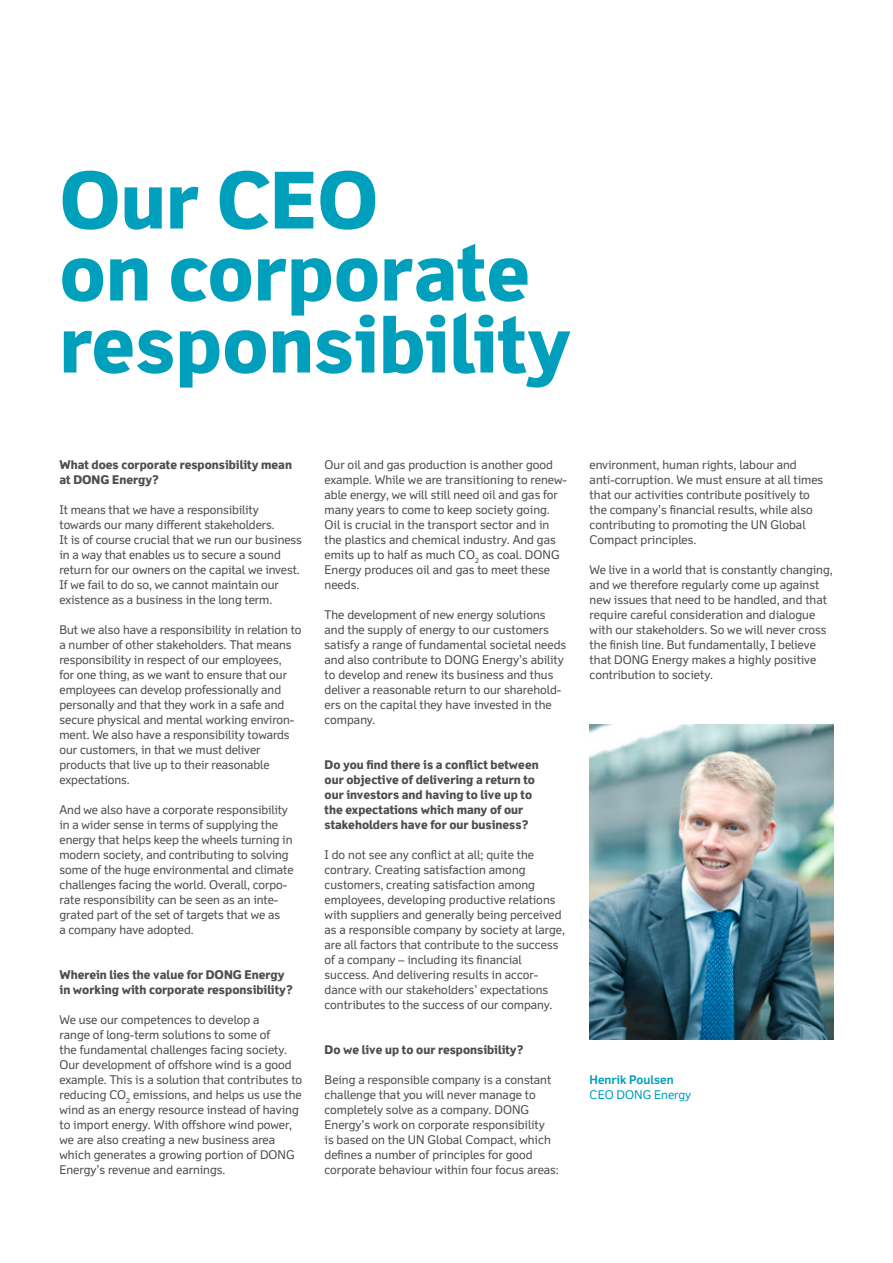
<style>
.page{position:relative;width:893px;height:1263px;background:#fff}
.page>*{position:absolute;margin:0;border:0;box-sizing:border-box;transform-origin:0 0}
.t1{font:800 78px/72px "Felbridge DONG Energy";color:#009fbb}
.t2{font:12px/15px "Felbridge DONG Energy";color:#4e4e4d}
.t3{font:800 12px/15px "Felbridge DONG Energy";color:#4e4e4d}
.t4{font:700 12px "Felbridge DONG Energy";color:#009fbb}
.t5{font:12px "Felbridge DONG Energy";color:#009fbb}
</style>
<div class="page">
<img style="left:590px;top:724px;width:243px;height:315px">
<h1 class="t1" style="left:60px;top:163px;width:514px">Our CEO<br>on corporate responsibility</h1>
<p class="t3" style="left:60px;top:457px;width:234px">What does corporate responsibility mean at DONG Energy?</p>
<p class="t2" style="left:60px;top:502px;width:244px">It means that we have a responsibility towards our many different stakeholders.<br>It is of course crucial that we run our business in a way that enables us to secure a sound return for our owners on the capital we invest.<br>If we fail to do so, we cannot maintain our existence as a business in the long term.</p>
<p class="t2" style="left:60px;top:622px;width:244px">But we also have a responsibility in relation to a number of other stakeholders. That means responsibility in respect of our employees,<br>for one thing, as we want to ensure that our employees can develop professionally and personally and that they work in a safe and secure physical and mental working environ&shy;ment. We also have a responsibility towards our customers, in that we must deliver products that live up to their reasonable expectations.</p>
<p class="t2" style="left:60px;top:802px;width:236px">And we also have a corporate responsibility in a wider sense in terms of supplying the energy that helps keep the wheels turning in modern society, and contributing to solving some of the huge environmental and climate challenges facing the world. Overall, corpo&shy;rate responsibility can be seen as an inte&shy;grated part of the set of targets that we as<br>a company have adopted.</p>
<p class="t3" style="left:60px;top:967px;width:235px">Wherein lies the value for DONG Energy in working with corporate responsibility?</p>
<p class="t2" style="left:60px;top:1012px;width:244px">We use our competences to develop a<br>range of long-term solutions to some of<br>the fundamental challenges facing society.<br>Our development of offshore wind is a good example. This is a solution that contributes to reducing CO<sub>2</sub> emissions, and helps us use the wind as an energy resource instead of having to import energy. With offshore wind power, we are also creating a new business area which generates a growing portion of DONG Energy’s revenue and earnings.</p>
<p class="t2" style="left:325px;top:457px;width:244px">Our oil and gas production is another good example. While we are transitioning to renew&shy;able energy, we will still need oil and gas for many years to come to keep society going.<br>Oil is crucial in the transport sector and in the plastics and chemical industry. And gas emits up to half as much CO<sub>2</sub> as coal. DONG Energy produces oil and gas to meet these needs.</p>
<p class="t2" style="left:325px;top:607px;width:243px">The development of new energy solutions and the supply of energy to our customers satisfy a range of fundamental societal needs and also contribute to DONG Energy’s ability to develop and renew its business and thus deliver a reasonable return to our sharehold&shy;ers on the capital they have invested in the company.</p>
<p class="t3" style="left:325px;top:757px;width:216px">Do you find there is a conflict between our objective of delivering a return to our investors and having to live up to the expectations which many of our stakeholders have for our business?</p>
<p class="t2" style="left:325px;top:847px;width:242px">I do not see any conflict at all; quite the contrary. Creating satisfaction among customers, creating satisfaction among employees, developing productive relations with suppliers and generally being perceived as a responsible company by society at large, are all factors that contribute to the success of a company – including its financial success. And delivering results in accor&shy;dance with our stakeholders’ expectations contributes to the success of our company.</p>
<p class="t3" style="left:325px;top:1042px;width:200px">Do we live up to our responsibility?</p>
<p class="t2" style="left:325px;top:1072px;width:236px">Being a responsible company is a constant challenge that you will never manage to completely solve as a company. DONG Energy’s work on corporate responsibility<br>is based on the UN Global Compact, which defines a number of principles for good corporate behaviour within four focus areas:</p>
<p class="t2" style="left:590px;top:457px;width:235px">environment, human rights, labour and anti-corruption. We must ensure at all times that our activities contribute positively to the company’s financial results, while also contributing to promoting the UN Global Compact principles.</p>
<p class="t2" style="left:590px;top:562px;width:245px">We live in a world that is constantly changing, and we therefore regularly come up against new issues that need to be handled, and that require careful consideration and dialogue with our stakeholders. So we will never cross the finish line. But fundamentally, I believe that DONG Energy makes a highly positive contribution to society.</p>
<p class="t4" style="left:590px;top:1072px;width:86px">Henrik Poulsen</p>
<p class="t5" style="left:590px;top:1087px;width:103px">CEO DONG Energy</p>
</div>
